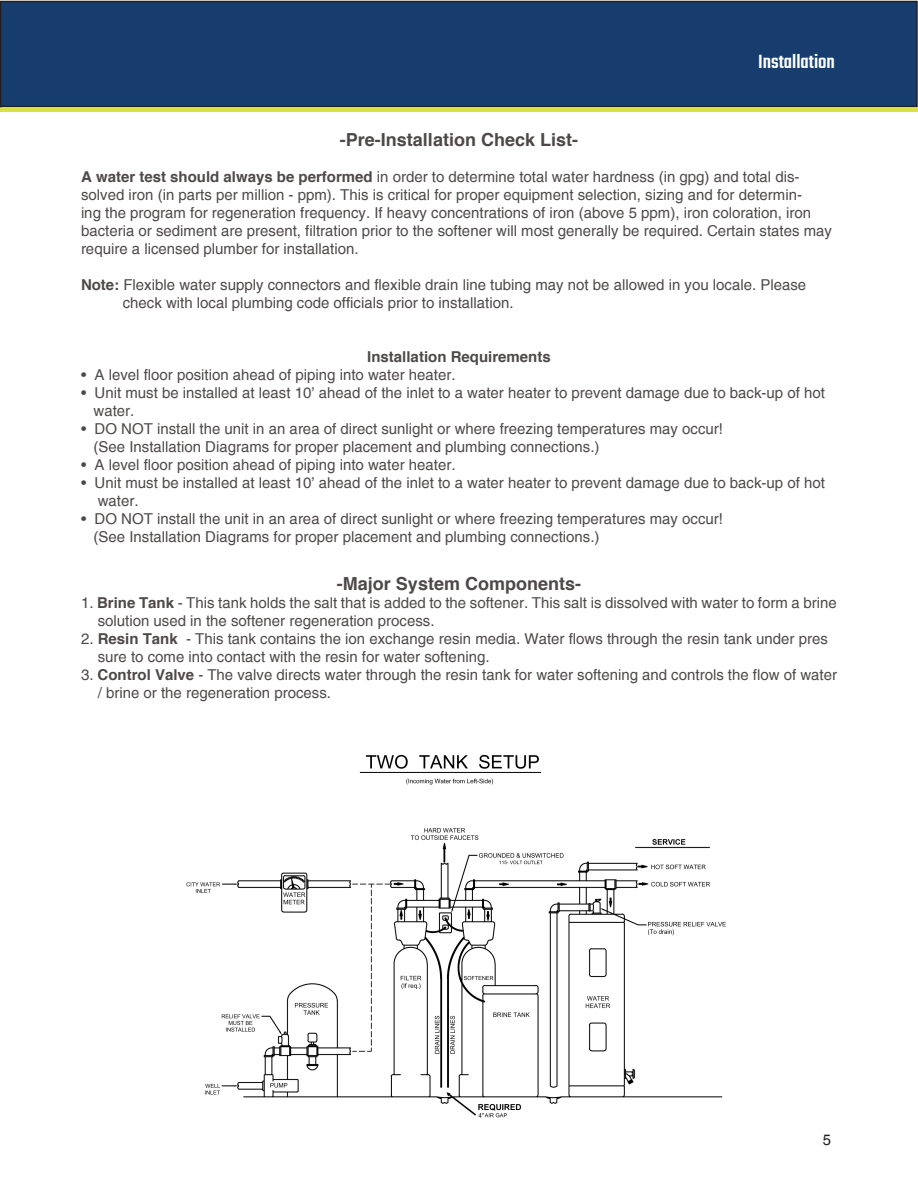
<style>
.page{position:relative;width:918px;height:1188px;background:#fff}
.page>*{position:absolute;margin:0;border:0;box-sizing:border-box;transform-origin:0 0}
.t1{font:500 21px "Teko";color:#fff}
.t2{font:700 18px "Helvetica";color:#4d4948}
.t3{font:15px/18px "Helvetica";color:#4d4948}
.t4{font:700 15px "Helvetica";color:#4d4948}
.t5{font:15px "Helvetica";color:#231f20}
.s1{font-weight:700}
</style>
<div class="page">
<div style="left:0;top:107px;width:8px;height:5px;background:#d9e149"></div>
<div style="left:0;top:2px;width:917px;height:104px;background:#163d6e"></div>
<div style="left:0;top:1px;width:918px;height:106px;border:2px solid #231f20"></div>
<div style="left:2px;top:107px;width:916px;height:5px;background:#d9e149"></div>
<img style="left:186px;top:754px;width:540px;height:364px">
<p class="t1" style="left:758px;top:50px;width:78px">Installation</p>
<p class="t2" style="left:340px;top:128px;width:240px">-Pre-Installation Check List-</p>
<p class="t3" style="left:81px;top:167px;width:753px"><span class="s1">A water test should always be performed</span> in order to determine total water hardness (in gpg) and total dis&shy;solved iron (in parts per million - ppm). This is critical for proper equipment selection, sizing and for determin-<br>ing the program for regeneration frequency. If heavy concentrations of iron (above 5 ppm), iron coloration, iron bacteria or sediment are present, filtration prior to the softener will most generally be required. Certain states may require a licensed plumber for installation.</p>
<p class="t3" style="left:81px;top:275px;width:727px"><span class="s1">Note:</span> Flexible water supply connectors and flexible drain line tubing may not be allowed in you locale. Please</p>
<p class="t3" style="left:123px;top:293px;width:392px">check with local plumbing code officials prior to installation.</p>
<p class="t4" style="left:367px;top:347px;width:185px">Installation Requirements</p>
<p class="t3" style="left:81px;top:365px;width:376px">• A level floor position ahead of piping into water heater.</p>
<p class="t3" style="left:81px;top:383px;width:745px">• Unit must be installed at least 10’ ahead of the inlet to a water heater to prevent damage due to back-up of hot</p>
<p class="t3" style="left:94px;top:401px;width:42px">water.</p>
<p class="t3" style="left:81px;top:419px;width:644px">• DO NOT install the unit in an area of direct sunlight or where freezing temperatures may occur!</p>
<p class="t3" style="left:94px;top:437px;width:508px">(See Installation Diagrams for proper placement and plumbing connections.)</p>
<p class="t3" style="left:81px;top:455px;width:376px">• A level floor position ahead of piping into water heater.</p>
<p class="t3" style="left:81px;top:473px;width:745px">• Unit must be installed at least 10’ ahead of the inlet to a water heater to prevent damage due to back-up of hot</p>
<p class="t3" style="left:98px;top:491px;width:42px">water.</p>
<p class="t3" style="left:81px;top:509px;width:644px">• DO NOT install the unit in an area of direct sunlight or where freezing temperatures may occur!</p>
<p class="t3" style="left:94px;top:527px;width:508px">(See Installation Diagrams for proper placement and plumbing connections.)</p>
<p class="t2" style="left:337px;top:573px;width:246px">-Major System Components-</p>
<p class="t3" style="left:81px;top:594px;width:757px">1. <span class="s1">Brine Tank</span> - This tank holds the salt that is added to the softener. This salt is dissolved with water to form a brine</p>
<p class="t3" style="left:98px;top:612px;width:338px">solution used in the softener regeneration process.</p>
<p class="t3" style="left:81px;top:630px;width:748px">2. <span class="s1">Resin Tank</span> - This tank contains the ion exchange resin media. Water flows through the resin tank under pres</p>
<p class="t3" style="left:98px;top:648px;width:393px">sure to come into contact with the resin for water softening.</p>
<p class="t3" style="left:81px;top:666px;width:758px">3. <span class="s1">Control Valve</span> - The valve directs water through the resin tank for water softening and controls the flow of water</p>
<p class="t3" style="left:98px;top:684px;width:235px">/ brine or the regeneration process.</p>
<p class="t5" style="left:823px;top:1131px;width:10px">5</p>
</div>
